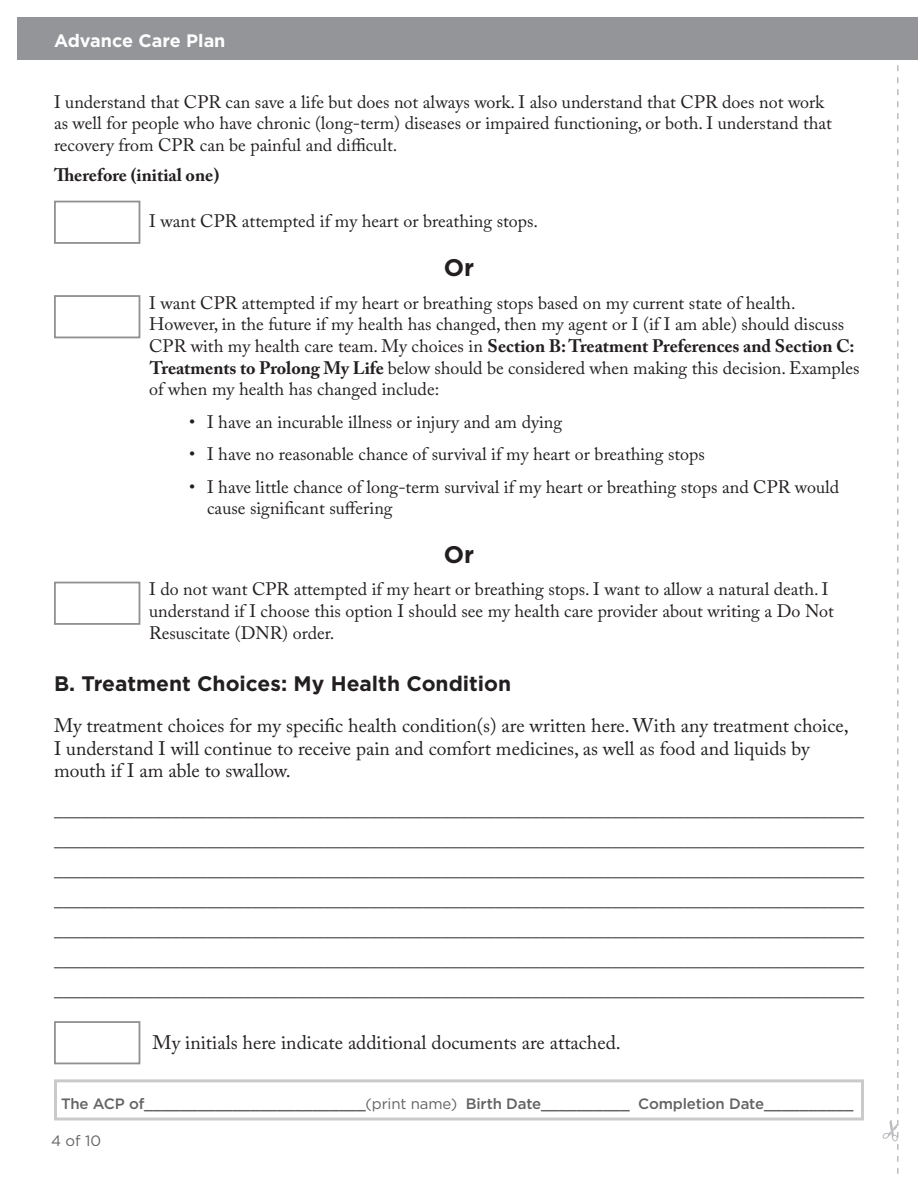
<style>
.page{position:relative;width:918px;height:1188px;background:#fff}
.page>*{position:absolute;margin:0;border:0;box-sizing:border-box;transform-origin:0 0}
.Header_3_Black{font:700 24px "Gotham";color:#231f20}
.Header_2__Navy__BIG{font:700 21px "Gotham";color:#231f20}
.Body_Copy{font:19.5px/22.5px "Adobe Caslon Pro";color:#231f20}
.Body_Copy-2{font:18px/21.6px "Adobe Caslon Pro";color:#231f20}
.Body_Copy-3{font:700 18px "Adobe Caslon Pro";color:#231f20}
.t1{font:700 18px "Gotham";color:#fff}
.t2{font:500 15px "Gotham";letter-spacing:-.01em;color:#636366}
.t3{font:15px "Gotham";color:#231f20}
.s1{font-weight:700}
.s2{font-weight:400}
</style>
<div class="page">
<svg style="left:882px;top:65px;width:16px;height:1109px"></svg>
<div style="left:17px;top:17px;width:901px;height:43px;background:#939598"></div>
<div style="left:54px;top:1079px;width:810px;height:41px;border:3px solid #939598"></div>
<p class="t1" style="left:54px;top:28px;width:173px">Advance Care Plan</p>
<p class="Body_Copy-2" style="left:54px;top:91px;width:779px">I understand that CPR can save a life but does not always work. I also understand that CPR does not work as well for people who have chronic (long-term) diseases or impaired functioning, or both. I understand that recovery from CPR can be painful and difficult.</p>
<p class="Body_Copy-3" style="left:54px;top:164px;width:167px">Therefore (initial one)</p>
<p class="Body_Copy-2" style="left:149px;top:210px;width:390px">I want CPR attempted if my heart or breathing stops.</p>
<p class="Header_3_Black" style="left:444px;top:252px;width:32px">Or</p>
<p class="Body_Copy-2" style="left:149px;top:292px;width:712px">I want CPR attempted if my heart or breathing stops based on my current state of health.<br>However, in the future if my health has changed, then my agent or I (if I am able) should discuss CPR with my health care team. My choices in <span class="s1">Section B: Treatment Preferences and Section C:<br>Treatments to Prolong My Life</span> below should be considered when making this decision. Examples of when my health has changed include:</p>
<p class="Body_Copy-2" style="left:189px;top:411px;width:375px">• I have an incurable illness or injury and am dying</p>
<p class="Body_Copy-2" style="left:189px;top:443px;width:517px">• I have no reasonable chance of survival if my heart or breathing stops</p>
<p class="Body_Copy-2" style="left:207px;top:476px;width:634px;text-indent:-18px">• I have little chance of long-term survival if my heart or breathing stops and CPR would cause significant suffering</p>
<p class="Header_3_Black" style="left:444px;top:539px;width:32px">Or</p>
<p class="Body_Copy-2" style="left:149px;top:578px;width:686px">I do not want CPR attempted if my heart or breathing stops. I want to allow a natural death. I understand if I choose this option I should see my health care provider about writing a Do Not<br>Resuscitate (DNR) order.</p>
<p class="Header_2__Navy__BIG" style="left:54px;top:669px;width:459px">B. Treatment Choices: My Health Condition</p>
<p class="Body_Copy" style="left:54px;top:714px;width:796px">My treatment choices for my specific health condition(s) are written here. With any treatment choice,<br>I understand I will continue to receive pain and comfort medicines, as well as food and liquids by mouth if I am able to swallow.</p>
<p class="Body_Copy-2" style="left:54px;top:795px;width:811px;line-height:30px;text-align:justify">__________________________________________________________________________________________ __________________________________________________________________________________________ __________________________________________________________________________________________ __________________________________________________________________________________________ __________________________________________________________________________________________ __________________________________________________________________________________________ __________________________________________________________________________________________</p>
<p class="Body_Copy" style="left:153px;top:1032px;width:470px">My initials here indicate additional documents are attached.</p>
<p class="t2" style="left:61px;top:1094px;width:794px">The ACP of_________________________<span class="s2">(print name)</span> Birth Date__________ Completion Date__________</p>
<p class="t3" style="left:51px;top:1131px;width:52px">4 of 10</p>
</div>
